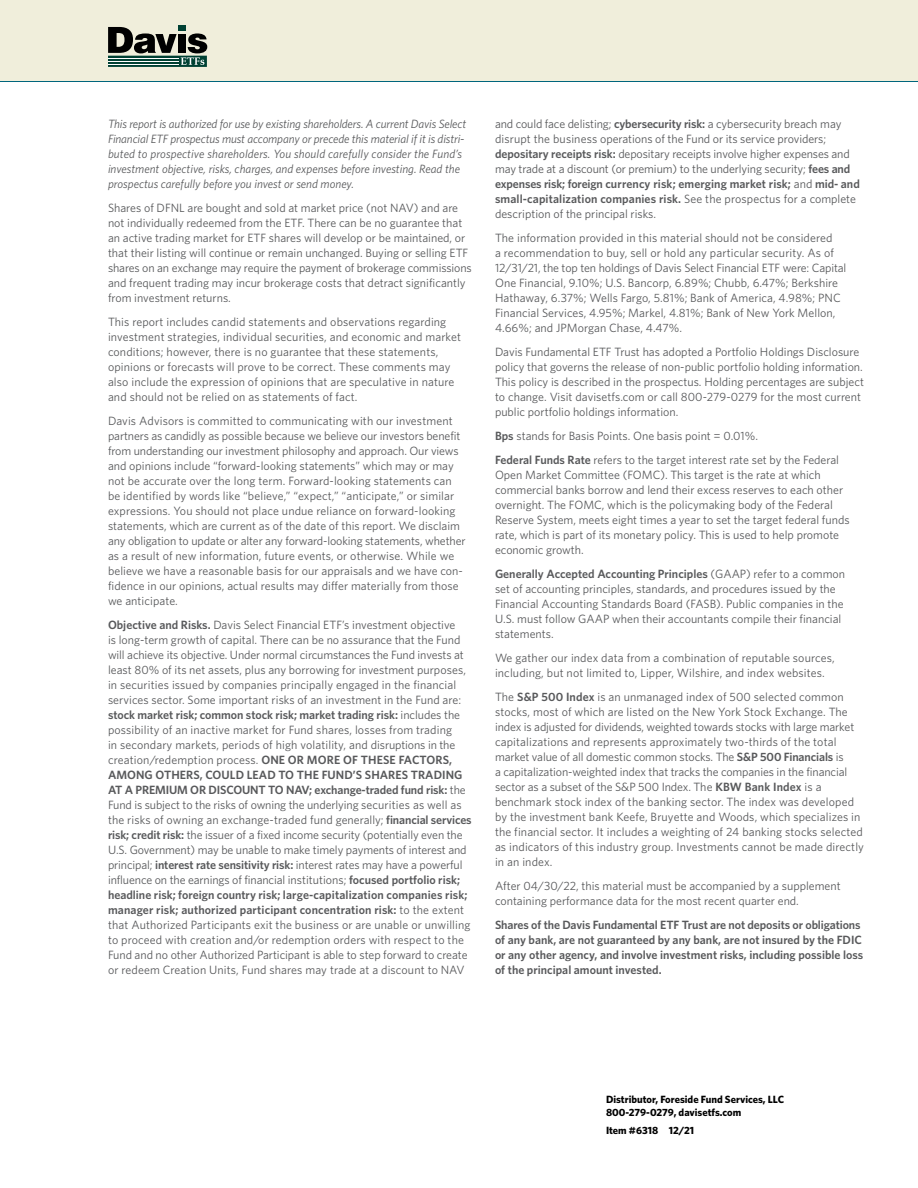
<style>
.page{position:relative;width:918px;height:1188px;background:#fff}
.page>*{position:absolute;margin:0;border:0;box-sizing:border-box;transform-origin:0 0}
.Legal{font:12px/15px "Whitney";color:#58595b}
.Legal-2{font:italic 12px/15px "Whitney";letter-spacing:-.01em;color:#58595b}
.Legal-3{font:600 12px/15px "Whitney";color:#58595b}
.t1{font:700 10.5px/13.5px "Whitney";color:#000}
.s1{font-weight:600}
</style>
<div class="page">
<hr style="left:0;top:80px;width:918px;height:2px;background:#00667d">
<div style="left:0;top:0;width:918px;height:80px;background:#f0eedb"></div>
<div style="left:178px;top:25px;width:8px;height:6px;background:#004133"></div>
<svg style="left:108px;top:27px;width:99px;height:40px"></svg>
<p class="Legal-2" style="left:108px;top:116px;width:360px">This report is authorized for use by existing shareholders. A current Davis Select Financial ETF prospectus must accompany or precede this material if it is distri&shy;buted to prospective shareholders. You should carefully consider the Fund’s investment objective, risks, charges, and expenses before investing. Read the prospectus carefully before you invest or send money.</p>
<p class="Legal" style="left:108px;top:200px;width:365px">Shares of DFNL are bought and sold at market price (not NAV) and are not individually redeemed from the ETF. There can be no guarantee that an active trading market for ETF shares will develop or be maintained, or that their listing will continue or remain unchanged. Buying or selling ETF shares on an exchange may require the payment of brokerage commissions and frequent trading may incur brokerage costs that detract significantly from investment returns.</p>
<p class="Legal" style="left:108px;top:314px;width:355px">This report includes candid statements and observations regarding investment strategies, individual securities, and economic and market conditions; however, there is no guarantee that these statements, opinions or forecasts will prove to be correct. These comments may also include the expression of opinions that are speculative in nature and should not be relied on as statements of fact.</p>
<p class="Legal" style="left:108px;top:413px;width:359px">Davis Advisors is committed to communicating with our investment partners as candidly as possible because we believe our investors benefit from understanding our investment philosophy and approach. Our views and opinions include “forward-looking statements” which may or may not be accurate over the long term. Forward-looking statements can be identified by words like “believe,” “expect,” “anticipate,” or similar expressions. You should not place undue reliance on forward-looking statements, which are current as of the date of this report. We disclaim any obligation to update or alter any forward-looking statements, whether as a result of new information, future events, or otherwise. While we believe we have a reasonable basis for our appraisals and we have con&shy;fidence in our opinions, actual results may differ materially from those we anticipate.</p>
<p class="Legal" style="left:108px;top:617px;width:365px"><span class="s1">Objective and Risks.</span> Davis Select Financial ETF’s investment objective<br>is long-term growth of capital. There can be no assurance that the Fund will achieve its objective. Under normal circumstances the Fund invests at least 80% of its net assets, plus any borrowing for investment purposes, in securities issued by companies principally engaged in the financial services sector. Some important risks of an investment in the Fund are: <span class="s1">stock market risk; common stock risk; market trading risk:</span> includes the possibility of an inactive market for Fund shares, losses from trading<br>in secondary markets, periods of high volatility, and disruptions in the creation/redemption process. <span class="s1">ONE OR MORE OF THESE FACTORS, AMONG OTHERS, COULD LEAD TO THE FUND’S SHARES TRADING AT A PREMIUM OR DISCOUNT TO NAV; exchange-traded fund risk:</span> the Fund is subject to the risks of owning the underlying securities as well as the risks of owning an exchange-traded fund generally; <span class="s1">financial services risk; credit risk:</span> the issuer of a fixed income security (potentially even the U.S. Government) may be unable to make timely payments of interest and principal; <span class="s1">interest rate sensitivity risk:</span> interest rates may have a powerful influence on the earnings of financial institutions; <span class="s1">focused portfolio risk; headline risk; foreign country risk; large-capitalization companies risk; manager risk; authorized participant concentration risk:</span> to the extent that Authorized Participants exit the business or are unable or unwilling to proceed with creation and/or redemption orders with respect to the Fund and no other Authorized Participant is able to step forward to create or redeem Creation Units, Fund shares may trade at a discount to NAV</p>
<p class="Legal" style="left:495px;top:116px;width:366px">and could face delisting; <span class="s1">cybersecurity risk:</span> a cybersecurity breach may disrupt the business operations of the Fund or its service providers; <span class="s1">depositary receipts risk:</span> depositary receipts involve higher expenses and may trade at a discount (or premium) to the underlying security; <span class="s1">fees and expenses risk; foreign currency risk; emerging market risk;</span> and <span class="s1">mid- and small-capitalization companies risk.</span> See the prospectus for a complete description of the principal risks.</p>
<p class="Legal" style="left:495px;top:230px;width:353px">The information provided in this material should not be considered<br>a recommendation to buy, sell or hold any particular security. As of 12/31/21, the top ten holdings of Davis Select Financial ETF were: Capital One Financial, 9.10%; U.S. Bancorp, 6.89%; Chubb, 6.47%; Berkshire Hathaway, 6.37%; Wells Fargo, 5.81%; Bank of America, 4.98%; PNC Financial Services, 4.95%; Markel, 4.81%; Bank of New York Mellon, 4.66%; and JPMorgan Chase, 4.47%.</p>
<p class="Legal" style="left:495px;top:344px;width:370px">Davis Fundamental ETF Trust has adopted a Portfolio Holdings Disclosure policy that governs the release of non-public portfolio holding information.<br>This policy is described in the prospectus. Holding percentages are subject to change. Visit davisetfs.com or call 800-279-0279 for the most current public portfolio holdings information.</p>
<p class="Legal" style="left:495px;top:428px;width:264px"><span class="s1">Bps</span> stands for Basis Points. One basis point = 0.01%.</p>
<p class="Legal" style="left:495px;top:452px;width:356px"><span class="s1">Federal Funds Rate</span> refers to the target interest rate set by the Federal Open Market Committee (FOMC). This target is the rate at which commercial banks borrow and lend their excess reserves to each other overnight. The FOMC, which is the policymaking body of the Federal Reserve System, meets eight times a year to set the target federal funds rate, which is part of its monetary policy. This is used to help promote economic growth.</p>
<p class="Legal" style="left:495px;top:566px;width:352px"><span class="s1">Generally Accepted Accounting Principles</span> (GAAP) refer to a common set of accounting principles, standards, and procedures issued by the Financial Accounting Standards Board (FASB). Public companies in the U.S. must follow GAAP when their accountants compile their financial statements.</p>
<p class="Legal" style="left:495px;top:650px;width:341px">We gather our index data from a combination of reputable sources, including, but not limited to, Lipper, Wilshire, and index websites.</p>
<p class="Legal" style="left:495px;top:689px;width:371px">The <span class="s1">S&amp;P 500 Index</span> is an unmanaged index of 500 selected common stocks, most of which are listed on the New York Stock Exchange. The index is adjusted for dividends, weighted towards stocks with large market capitalizations and represents approximately two-thirds of the total market value of all domestic common stocks. The <span class="s1">S&amp;P 500 Financials</span> is<br>a capitalization-weighted index that tracks the companies in the financial sector as a subset of the S&amp;P 500 Index. The <span class="s1">KBW Bank Index</span> is a benchmark stock index of the banking sector. The index was developed by the investment bank Keefe, Bruyette and Woods, which specializes in the financial sector. It includes a weighting of 24 banking stocks selected as indicators of this industry group. Investments cannot be made directly in an index.</p>
<p class="Legal" style="left:495px;top:878px;width:347px">After 04/30/22, this material must be accompanied by a supplement containing performance data for the most recent quarter end.</p>
<p class="Legal-3" style="left:495px;top:917px;width:370px">Shares of the Davis Fundamental ETF Trust are not deposits or obligations of any bank, are not guaranteed by any bank, are not insured by the FDIC or any other agency, and involve investment risks, including possible loss of the principal amount invested.</p>
<p class="t1" style="left:606px;top:1092px;width:179px">Distributor, Foreside Fund Services, LLC<br>800-279-0279, davisetfs.com</p>
<p class="t1" style="left:606px;top:1123px;width:90px">Item #6318 12/21</p>
</div>
